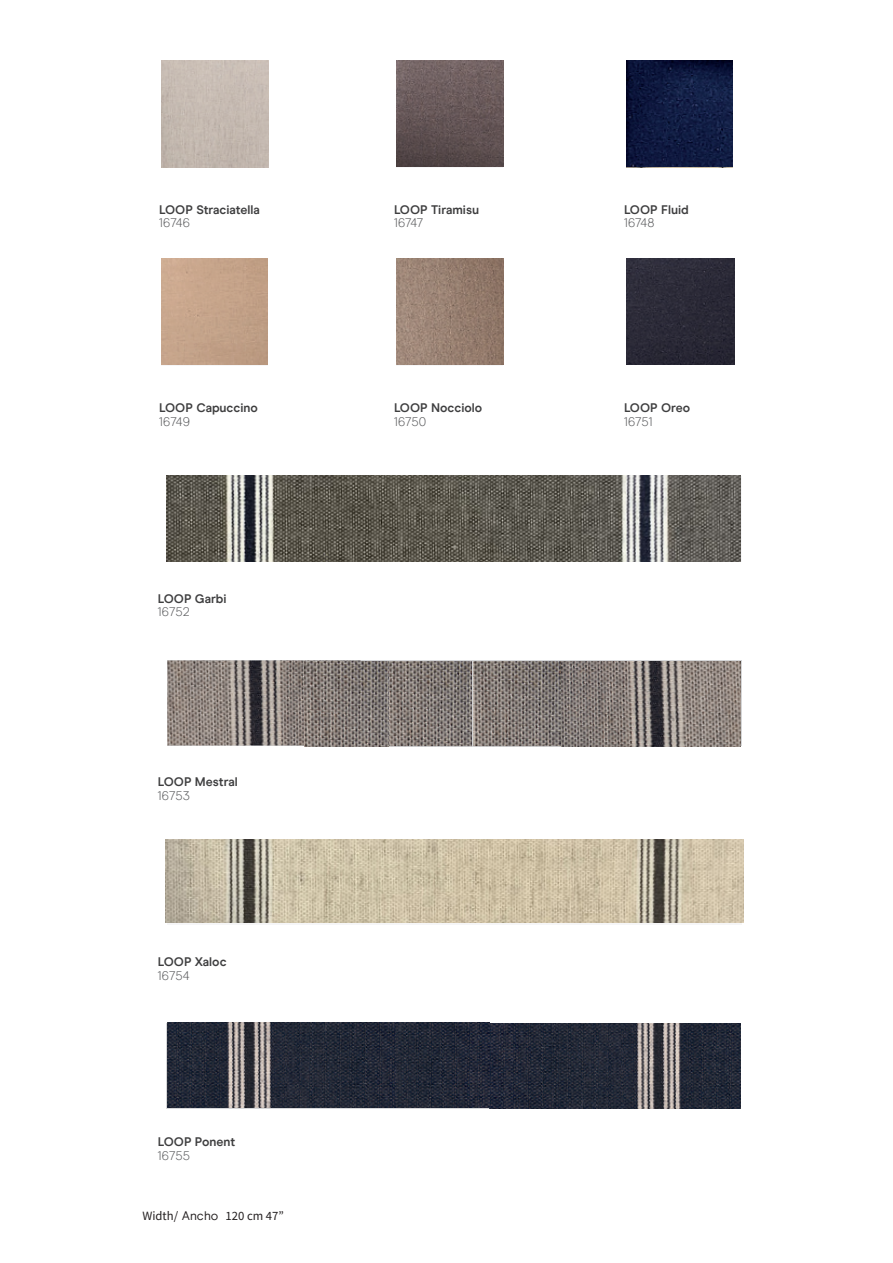
<style>
.page{position:relative;width:893px;height:1263px;background:#fff}
.page>*{position:absolute;margin:0;border:0;box-sizing:border-box;transform-origin:0 0}
.t1{font:12.6px "Source Sans Pro";color:#231f20}
.t2{font:700 12.45px "Modern Era";color:#3e3e3f}
.t3{font:300 12.45px "Modern Era";color:#57585a}
.s1{font-family:"Modern Era"}
</style>
<div class="page">
<svg style="left:167px;top:839px;width:574px;height:1px"></svg>
<img style="left:167px;top:660px;width:194px;height:85px">
<img style="left:490px;top:1023px;width:251px;height:85px">
<img style="left:162px;top:61px;width:107px;height:107px">
<img style="left:397px;top:61px;width:106px;height:106px">
<img style="left:397px;top:259px;width:106px;height:106px">
<img style="left:627px;top:61px;width:105px;height:106px">
<img style="left:627px;top:259px;width:107px;height:105px">
<img style="left:167px;top:476px;width:574px;height:86px">
<img style="left:166px;top:840px;width:577px;height:83px">
<img style="left:561px;top:661px;width:180px;height:85px">
<svg style="left:388px;top:661px;width:85px;height:85px;background:#817975"></svg>
<svg style="left:473px;top:661px;width:88px;height:85px;background:#817874"></svg>
<img style="left:304px;top:661px;width:84px;height:85px">
<img style="left:167px;top:1023px;width:229px;height:85px">
<svg style="left:396px;top:1023px;width:94px;height:85px;background:#232836"></svg>
<p class="t2" style="left:159px;top:202px;width:102px">LOOP Straciatella</p>
<p class="t3" style="left:159px;top:216px;width:32px">16746</p>
<p class="t2" style="left:159px;top:400px;width:100px">LOOP Capuccino</p>
<p class="t3" style="left:159px;top:414px;width:32px">16749</p>
<p class="t2" style="left:158px;top:591px;width:70px">LOOP Garbi</p>
<p class="t3" style="left:158px;top:605px;width:33px">16752</p>
<p class="t2" style="left:158px;top:774px;width:81px">LOOP Mestral</p>
<p class="t3" style="left:158px;top:789px;width:33px">16753</p>
<p class="t2" style="left:158px;top:954px;width:70px">LOOP Xaloc</p>
<p class="t3" style="left:158px;top:969px;width:33px">16754</p>
<p class="t2" style="left:158px;top:1134px;width:79px">LOOP Ponent</p>
<p class="t3" style="left:158px;top:1148px;width:34px">16755</p>
<p class="t1" style="left:142px;top:1208px;width:143px">Width/ <span class="s1">Ancho</span> 120 cm 47”</p>
<p class="t2" style="left:394px;top:202px;width:87px">LOOP Tiramisu</p>
<p class="t3" style="left:394px;top:216px;width:31px">16747</p>
<p class="t2" style="left:394px;top:400px;width:90px">LOOP Nocciolo</p>
<p class="t3" style="left:394px;top:414px;width:34px">16750</p>
<p class="t2" style="left:624px;top:202px;width:66px">LOOP Fluid</p>
<p class="t3" style="left:624px;top:216px;width:32px">16748</p>
<p class="t2" style="left:624px;top:400px;width:68px">LOOP Oreo</p>
<p class="t3" style="left:624px;top:414px;width:30px">16751</p>
</div>
